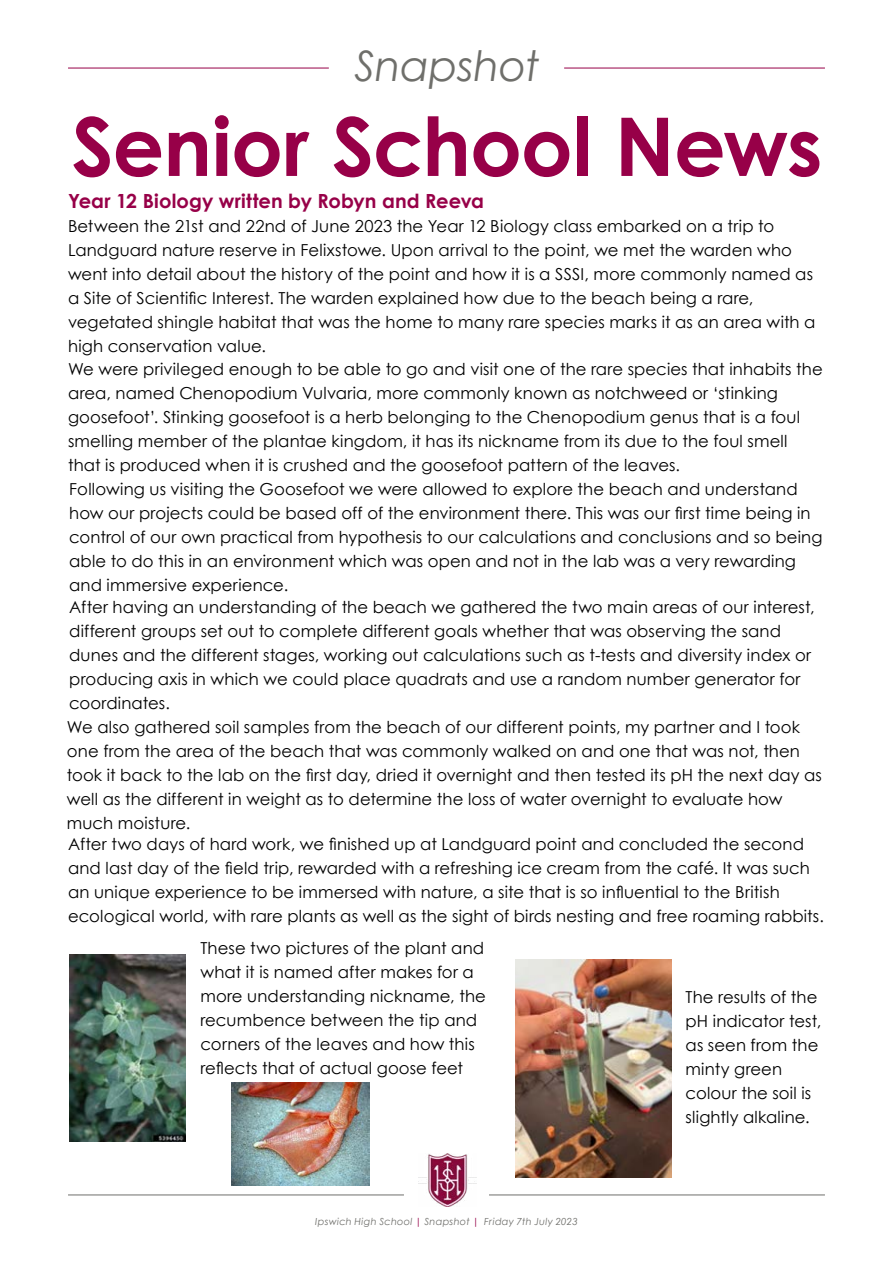
<style>
.page{position:relative;width:893px;height:1263px;background:#fff}
.page>*{position:absolute;margin:0;border:0;box-sizing:border-box;transform-origin:0 0}
.t1{font:700 81px "Century Gothic";letter-spacing:-.01em;color:#970048}
.t2{font:italic 42px "Century Gothic";letter-spacing:-.005em;color:#6f6f6b}
.t3{font:700 19.5px "Century Gothic";color:#970048}
.t4{font:16.5px/24px "Century Gothic";letter-spacing:.005em;color:#000}
.t5{font:italic 9.75px "Century Gothic";letter-spacing:.03em;color:#6f6f6b}
.s1{color:#970048}
</style>
<div class="page">
<hr style="left:68px;top:1194px;width:336px;height:1px;background:#6f6f6b">
<hr style="left:489px;top:1194px;width:336px;height:1px;background:#6f6f6b">
<img style="left:419px;top:1153px;width:58px;height:53px">
<hr style="left:564px;top:68px;width:261px;height:1px;background:#970048">
<hr style="left:68px;top:68px;width:261px;height:1px;background:#970048">
<img style="left:69px;top:954px;width:117px;height:187px">
<img style="left:231px;top:1082px;width:139px;height:104px">
<img style="left:516px;top:959px;width:156px;height:218px">
<h2 class="t2" style="left:354px;top:36px;width:187px">Snapshot</h2>
<h1 class="t1" style="left:72px;top:85px;width:752px">Senior School News</h1>
<p class="t3" style="left:68px;top:186px;width:418px">Year 12 Biology written by Robyn and Reeva</p>
<p class="t4" style="left:68px;top:214px;width:756px">Between the 21st and 22nd of June 2023 the Year 12 Biology class embarked on a trip to Landguard nature reserve in Felixstowe. Upon arrival to the point, we met the warden who went into detail about the history of the point and how it is a SSSI, more commonly named as a Site of Scientific Interest. The warden explained how due to the beach being a rare, vegetated shingle habitat that was the home to many rare species marks it as an area with a high conservation value.<br>We were privileged enough to be able to go and visit one of the rare species that inhabits the area, named Chenopodium Vulvaria, more commonly known as notchweed or ‘stinking goosefoot’. Stinking goosefoot is a herb belonging to the Chenopodium genus that is a foul smelling member of the plantae kingdom, it has its nickname from its due to the foul smell that is produced when it is crushed and the goosefoot pattern of the leaves.<br>Following us visiting the Goosefoot we were allowed to explore the beach and understand how our projects could be based off of the environment there. This was our first time being in control of our own practical from hypothesis to our calculations and conclusions and so being able to do this in an environment which was open and not in the lab was a very rewarding and immersive experience.</p>
<p class="t4" style="left:67px;top:595px;width:757px">After having an understanding of the beach we gathered the two main areas of our interest, different groups set out to complete different goals whether that was observing the sand dunes and the different stages, working out calculations such as t-tests and diversity index or producing axis in which we could place quadrats and use a random number generator for coordinates.<br>We also gathered soil samples from the beach of our different points, my partner and I took one from the area of the beach that was commonly walked on and one that was not, then took it back to the lab on the first day, dried it overnight and then tested its pH the next day as well as the different in weight as to determine the loss of water overnight to evaluate how much moisture.</p>
<p class="t4" style="left:68px;top:832px;width:757px">After two days of hard work, we finished up at Landguard point and concluded the second and last day of the field trip, rewarded with a refreshing ice cream from the café. It was such an unique experience to be immersed with nature, a site that is so influential to the British ecological world, with rare plants as well as the sight of birds nesting and free roaming rabbits.</p>
<p class="t4" style="left:200px;top:936px;width:287px">These two pictures of the plant and what it is named after makes for a more understanding nickname, the recumbence between the tip and corners of the leaves and how this reflects that of actual goose feet</p>
<p class="t4" style="left:686px;top:985px;width:137px">The results of the pH indicator test, as seen from the minty green colour the soil is slightly alkaline.</p>
<p class="t5" style="left:315px;top:1214px;width:264px">Ipswich High School <span class="s1">|</span> Snapshot <span class="s1">|</span> Friday 7th July 2023</p>
</div>
